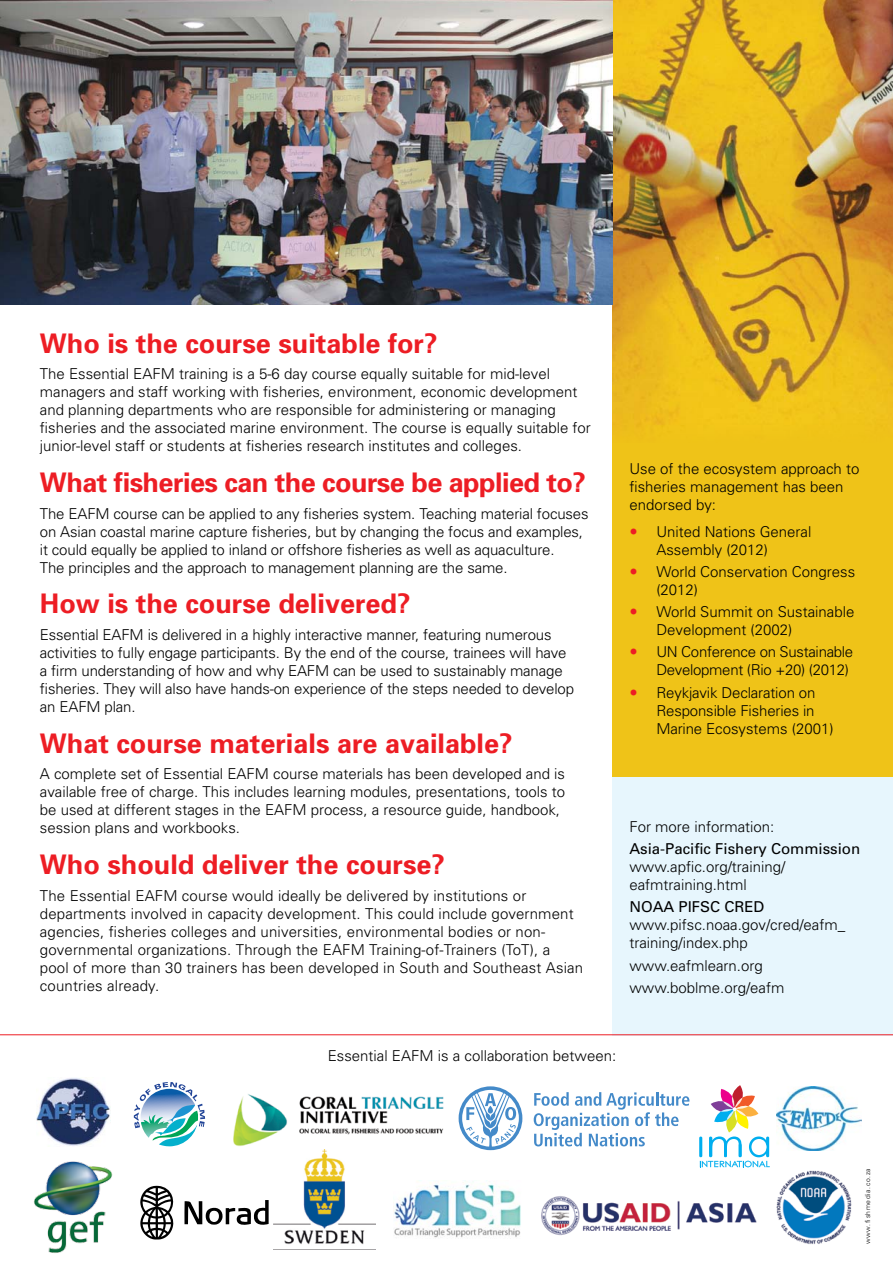
<style>
.page{position:relative;width:893px;height:1263px;background:#fff}
.page>*{position:absolute;margin:0;border:0;box-sizing:border-box;transform-origin:0 0}
.t1{font:700 27px "Univers";color:#ed1d24}
.t2{font:700 27px "Univers";letter-spacing:-.02em;color:#ed1d24}
.t3{font:300 15px/18px "Univers";color:#000}
.t4{font:300 15px/18px "Univers";letter-spacing:-.02em;color:#000}
.t5{font:15px "Univers";color:#000}
.t6{font:300 6.75px "Univers";letter-spacing:.09em;color:#000}
</style>
<div class="page">
<div style="left:613px;top:555px;width:280px;height:480px;background:#e7f6fd"></div>
<div style="left:613px;top:0;width:280px;height:776px;background:#efc318"></div>
<img style="left:613px;top:0;width:280px;height:427px">
<hr style="left:0;top:1034px;width:893px;height:1px;background:#ed1d24">
<hr style="left:699px;top:1136px;width:3px;height:21px;background:#00aeef">
<svg style="left:700px;top:1085px;width:70px;height:82px"></svg>
<svg style="left:134px;top:1082px;width:71px;height:64px"></svg>
<img style="left:36px;top:1078px;width:75px;height:68px">
<img style="left:393px;top:1180px;width:128px;height:58px">
<svg style="left:459px;top:1086px;width:63px;height:64px"></svg>
<svg style="left:534px;top:1092px;width:155px;height:54px"></svg>
<img style="left:34px;top:1161px;width:79px;height:92px">
<svg style="left:140px;top:1186px;width:34px;height:53px"></svg>
<svg style="left:184px;top:1200px;width:85px;height:25px"></svg>
<img style="left:273px;top:1149px;width:103px;height:96px">
<img style="left:541px;top:1196px;width:216px;height:39px">
<img style="left:233px;top:1094px;width:211px;height:52px">
<img style="left:776px;top:1170px;width:76px;height:74px">
<img style="left:777px;top:1086px;width:84px;height:64px">
<img style="left:0;top:0;width:613px;height:304px">
<h1 class="t1" style="left:40px;top:326px;width:399px">Who is the course suitable for?</h1>
<p class="t3" style="left:40px;top:364px;width:553px">The Essential EAFM training is a 5-6 day course equally suitable for mid-level managers and staff working with fisheries, environment, economic development and planning departments who are responsible for administering or managing fisheries and the associated marine environment. The course is equally suitable for junior-level staff or students at fisheries research institutes and colleges.</p>
<h1 class="t2" style="left:40px;top:465px;width:547px">What fisheries can the course be applied to?</h1>
<p class="t3" style="left:40px;top:504px;width:550px">The EAFM course can be applied to any fisheries system. Teaching material focuses on Asian coastal marine capture fisheries, but by changing the focus and examples, it could equally be applied to inland or offshore fisheries as well as aquaculture.<br>The principles and the approach to management planning are the same.</p>
<h1 class="t1" style="left:40px;top:586px;width:372px">How is the course delivered?</h1>
<p class="t3" style="left:40px;top:625px;width:536px">Essential EAFM is delivered in a highly interactive manner, featuring numerous activities to fully engage participants. By the end of the course, trainees will have a firm understanding of how and why EAFM can be used to sustainably manage fisheries. They will also have hands-on experience of the steps needed to develop an EAFM plan.</p>
<h1 class="t1" style="left:40px;top:726px;width:474px">What course materials are available?</h1>
<p class="t3" style="left:40px;top:765px;width:527px">A complete set of Essential EAFM course materials has been developed and is available free of charge. This includes learning modules, presentations, tools to be used at different stages in the EAFM process, a resource guide, handbook, session plans and workbooks.</p>
<h1 class="t1" style="left:40px;top:847px;width:407px">Who should deliver the course?</h1>
<p class="t3" style="left:40px;top:886px;width:545px">The Essential EAFM course would ideally be delivered by institutions or departments involved in capacity development. This could include government agencies, fisheries colleges and universities, environmental bodies or non&shy;governmental organizations. Through the EAFM Training-of-Trainers (ToT), a<br>pool of more than 30 trainers has been developed in South and Southeast Asian countries already.</p>
<p class="t3" style="left:629px;top:459px;width:232px">Use of the ecosystem approach to fisheries management has been endorsed by:</p>
<p class="t3" style="left:656px;top:522px;width:157px">United Nations General<br>Assembly (2012)</p>
<p class="t3" style="left:656px;top:562px;width:200px">World Conservation Congress (2012)</p>
<p class="t3" style="left:656px;top:602px;width:200px">World Summit on Sustainable<br>Development (2002)</p>
<p class="t4" style="left:656px;top:642px;width:198px">UN Conference on Sustainable<br>Development (Rio +20) (2012)</p>
<p class="t3" style="left:656px;top:683px;width:179px">Reykjavik Declaration on<br>Responsible Fisheries in<br>Marine Ecosystems (2001)</p>
<p class="t3" style="left:629px;top:817px;width:147px">For more information:</p>
<p class="t5" style="left:629px;top:839px;width:232px">Asia-Pacific Fishery Commission</p>
<p class="t3" style="left:629px;top:857px;width:157px">www.apfic.org/training/ eafmtraining.html</p>
<p class="t5" style="left:629px;top:898px;width:137px">NOAA PIFSC CRED</p>
<p class="t3" style="left:629px;top:916px;width:217px">www.pifsc.noaa.gov/cred/eafm_ training/index.php</p>
<p class="t3" style="left:629px;top:954px;width:157px;line-height:22.2px">www.eafmlearn.org www.boblme.org/eafm</p>
<p class="t3" style="left:328px;top:1046px;width:290px">Essential EAFM is a collaboration between:</p>
<p class="t6" style="left:864px;top:1244px;width:77px;rotate:-90deg">www.fishmedia.co.za</p>
</div>
